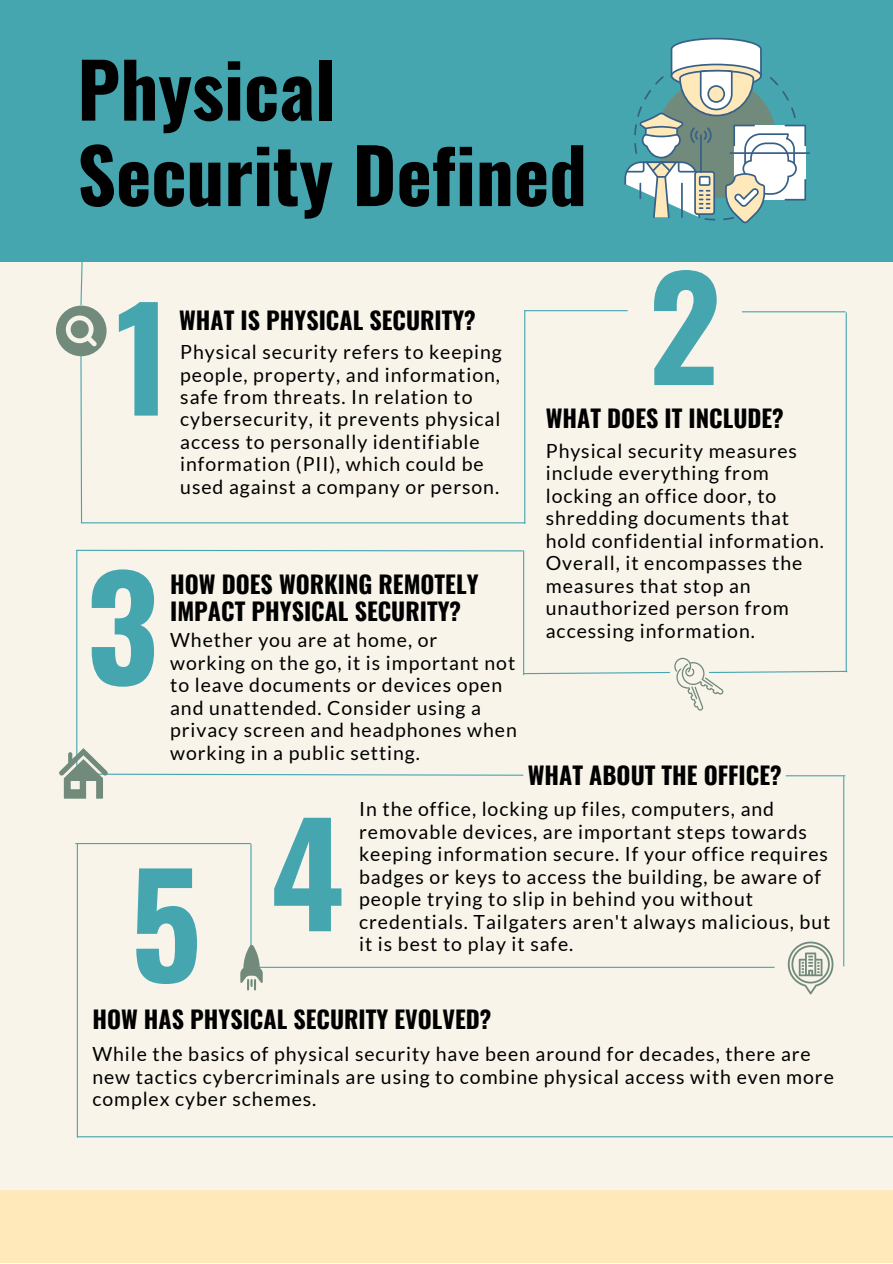
<style>
.page{position:relative;width:893px;height:1264px;background:#fff}
.page>*{position:absolute;margin:0;border:0;box-sizing:border-box;transform-origin:0 0}
.t1{font:700 140.1px "Oswald";color:#45a6b0}
.t2{font:700 75.15px/85.5px "Oswald";color:#000}
.t3{font:700 24px/27px "Oswald";color:#000}
.t4{font:19.5px/22.5px "Lato";letter-spacing:.045em;color:#000}
</style>
<div class="page">
<div style="left:0;top:0;width:892px;height:1262px;background:#f8f4ea"></div>
<div style="left:0;top:0;width:892px;height:261px;background:#45a6b0"></div>
<hr style="left:81px;top:522px;width:444px;height:1px;background:#45a6b0">
<hr style="left:524px;top:310px;width:1px;height:214px;background:#45a6b0">
<hr style="left:524px;top:310px;width:103px;height:1px;background:#45a6b0">
<hr style="left:742px;top:311px;width:103px;height:1px;background:#45a6b0">
<hr style="left:845px;top:312px;width:1px;height:360px;background:#45a6b0">
<hr style="left:523px;top:550px;width:1px;height:125px;background:#45a6b0">
<svg style="left:76px;top:549px;width:448px;height:3px"></svg>
<svg style="left:56px;top:261px;width:51px;height:263px"></svg>
<hr style="left:76px;top:550px;width:1px;height:226px;background:#45a6b0">
<hr style="left:785px;top:775px;width:60px;height:1px;background:#45a6b0">
<hr style="left:843px;top:776px;width:1px;height:190px;background:#45a6b0">
<hr style="left:251px;top:966px;width:523px;height:1px;background:#45a6b0">
<hr style="left:250px;top:844px;width:1px;height:122px;background:#45a6b0">
<hr style="left:75px;top:843px;width:176px;height:1px;background:#45a6b0">
<hr style="left:77px;top:843px;width:1px;height:294px;background:#45a6b0">
<hr style="left:77px;top:1136px;width:815px;height:1px;background:#45a6b0">
<div style="left:0;top:1190px;width:892px;height:72px;background:#ffe9ba"></div>
<svg style="left:240px;top:944px;width:23px;height:46px"></svg>
<hr style="left:729px;top:152px;width:80px;height:2px;background:#366088">
<svg style="left:624px;top:38px;width:182px;height:185px"></svg>
<svg style="left:59px;top:748px;width:465px;height:50px"></svg>
<svg style="left:523px;top:657px;width:325px;height:53px"></svg>
<svg style="left:787px;top:941px;width:46px;height:53px"></svg>
<p class="t2" style="left:77px;top:44px;width:511px">Physical<br>Security Defined</p>
<p class="t1" style="left:116px;top:248px;width:56px">1</p>
<p class="t3" style="left:179px;top:306px;width:298px">WHAT IS PHYSICAL SECURITY?</p>
<p class="t4" style="left:180px;top:340px;width:323px">Physical security refers to keeping people, property, and information, safe from threats. In relation to cybersecurity, it prevents physical access to personally identifiable information (PII), which could be used against a company or person.</p>
<p class="t1" style="left:86px;top:517px;width:73px">3</p>
<p class="t3" style="left:170px;top:570px;width:310px">HOW DOES WORKING REMOTELY<br>IMPACT PHYSICAL SECURITY?</p>
<p class="t4" style="left:170px;top:628px;width:348px">Whether you are at home, or working on the go, it is important not to leave documents or devices open and unattended. Consider using a privacy screen and headphones when working in a public setting.</p>
<p class="t1" style="left:648px;top:218px;width:73px">2</p>
<p class="t3" style="left:546px;top:403px;width:239px">WHAT DOES IT INCLUDE?</p>
<p class="t4" style="left:546px;top:439px;width:279px">Physical security measures include everything from locking an office door, to shredding documents that hold confidential information.<br>Overall, it encompasses the measures that stop an unauthorized person from accessing information.</p>
<p class="t3" style="left:528px;top:760px;width:255px">WHAT ABOUT THE OFFICE?</p>
<p class="t1" style="left:130px;top:814px;width:73px">5</p>
<p class="t1" style="left:271px;top:764px;width:75px">4</p>
<p class="t4" style="left:359px;top:797px;width:472px">In the office, locking up files, computers, and removable devices, are important steps towards keeping information secure. If your office requires badges or keys to access the building, be aware of people trying to slip in behind you without credentials. Tailgaters aren't always malicious, but it is best to play it safe.</p>
<p class="t3" style="left:92px;top:1004px;width:400px">HOW HAS PHYSICAL SECURITY EVOLVED?</p>
<p class="t4" style="left:92px;top:1042px;width:743px">While the basics of physical security have been around for decades, there are new tactics cybercriminals are using to combine physical access with even more complex cyber schemes.</p>
</div>
